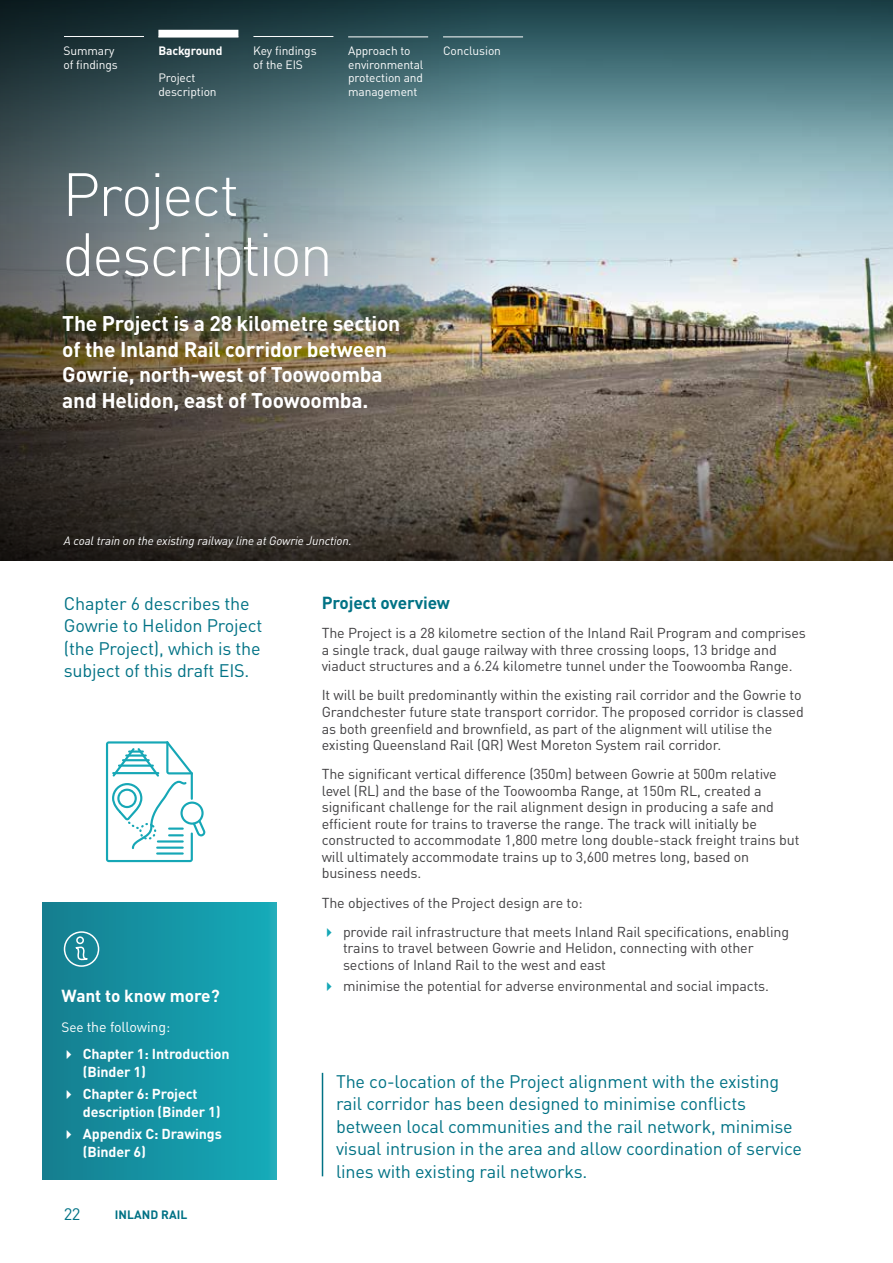
<style>
.page{position:relative;width:893px;height:1263px;background:#fff}
.page>*{position:absolute;margin:0;border:0;box-sizing:border-box;transform-origin:0 0}
.t1{font:300 60px/60px "DINOT";letter-spacing:-.04em;color:#fff}
.t2{font:700 21px/25.5px "DINOT";letter-spacing:-.01em;color:#fff}
.t3{font:18px/22.5px "DINOT";letter-spacing:-.01em;color:#007285}
.t4{font:700 17.25px "DINOT";letter-spacing:-.005em;color:#fff}
.t5{font:700 17.25px "DINOT";letter-spacing:-.01em;color:#007285}
.t6{font:16.5px "DINOT";color:#007285}
.t7{font:14.25px/16.5px "DINOT";letter-spacing:-.01em;color:#414042}
.t8{font:700 14.25px/18px "DINOT";letter-spacing:-.01em;color:#fff}
.t9{font:14.25px "DINOT";letter-spacing:-.01em;color:#fff}
.t10{font:12px/13.5px "DINOT";letter-spacing:-.01em;color:#fff}
.t11{font:italic 12px "DINOT";letter-spacing:-.01em;color:#fff}
.t12{font:700 12px "DINOT";letter-spacing:.005em;color:#007285}
.t13{font:700 12px "DINOT";letter-spacing:-.01em;color:#fff}
.s1{font-size:13.5px}
</style>
<div class="page">
<img style="left:0;top:303px;width:893px;height:258px">
<img style="left:0;top:303px;width:501px;height:36px">
<svg style="left:0;top:208px;width:893px;height:95px;background:#acb9be"></svg>
<img style="left:0;top:339px;width:893px;height:221px">
<svg style="left:0;top:0;width:893px;height:208px;background:#56777e"></svg>
<hr style="left:322px;top:1073px;width:1px;height:103px;background:#007285">
<hr style="left:158px;top:37px;width:80px;height:1px;background:#fff">
<hr style="left:253px;top:36px;width:80px;height:1px;background:#fff">
<hr style="left:348px;top:37px;width:80px;height:1px;background:#fff">
<hr style="left:443px;top:37px;width:80px;height:1px;background:#fff">
<div style="left:158px;top:30px;width:80px;height:7px;background:#fff"></div>
<hr style="left:64px;top:36px;width:80px;height:1px;background:#fff">
<div style="left:43px;top:902px;width:233px;height:277px;background:linear-gradient(to right,#157e8f,#16abb9)"></div>
<div style="left:76px;top:936px;width:8px;height:8px;border:2px solid #fff;border-radius:50%"></div>
<svg style="left:75px;top:946px;width:14px;height:16px"></svg>
<div style="left:64px;top:931px;width:35px;height:36px;border:2px solid #fff;border-radius:50%"></div>
<svg style="left:106px;top:741px;width:99px;height:121px"></svg>
<svg style="left:67px;top:1050px;width:4px;height:9px"></svg>
<svg style="left:67px;top:1090px;width:4px;height:9px"></svg>
<svg style="left:67px;top:1130px;width:4px;height:9px"></svg>
<p class="t10" style="left:64px;top:43px;width:56px">Summary of findings</p>
<p class="t13" style="left:158px;top:41px;width:66px">Background</p>
<p class="t10" style="left:158px;top:70px;width:60px">Project description</p>
<p class="t10" style="left:253px;top:43px;width:65px">Key findings of the EIS</p>
<p class="t10" style="left:443px;top:43px;width:59px">Conclusion</p>
<p class="t10" style="left:348px;top:43px;width:77px">Approach to environmental protection and management</p>
<h3 class="t1" style="left:62px;top:159px;width:272px">Project description</h3>
<p class="t2" style="left:62px;top:309px;width:339px">The Project is a 28 kilometre section of the Inland Rail corridor between Gowrie, north-west of Toowoomba and Helidon, east of Toowoomba.</p>
<p class="t11" style="left:64px;top:532px;width:290px">A coal train on the existing railway line at Gowrie Junction.</p>
<p class="t3" style="left:64px;top:590px;width:200px">Chapter 6 describes the<br>Gowrie to Helidon Project (the Project), which is the subject of this draft EIS.</p>
<p class="t4" style="left:62px;top:982px;width:160px">Want to know more?</p>
<p class="t9" style="left:62px;top:1016px;width:110px"><span class="s1">See</span> the following:</p>
<p class="t8" style="left:83px;top:1043px;width:148px">Chapter 1: Introduction (Binder 1)</p>
<p class="t8" style="left:83px;top:1083px;width:139px">Chapter 6: Project description (Binder 1)</p>
<p class="t8" style="left:83px;top:1124px;width:140px">Appendix C: Drawings (Binder 6)</p>
<p class="t6" style="left:64px;top:1202px;width:18px">22</p>
<p class="t12" style="left:115px;top:1205px;width:74px">INLAND RAIL</p>
<h4 class="t5" style="left:322px;top:589px;width:130px">Project overview</h4>
<p class="t7" style="left:322px;top:624px;width:486px">The Project is a 28 kilometre section of the Inland Rail Program and comprises a single track, dual gauge railway with three crossing loops, 13 bridge and viaduct structures and a 6.24 kilometre tunnel under the Toowoomba Range.</p>
<p class="t7" style="left:322px;top:686px;width:483px">It will be built predominantly within the existing rail corridor and the Gowrie to Grandchester future state transport corridor. The proposed corridor is classed as both greenfield and brownfield, as part of the alignment will utilise the existing Queensland Rail (QR) West Moreton System rail corridor.</p>
<p class="t7" style="left:322px;top:765px;width:479px">The significant vertical difference (350m) between Gowrie at 500m relative level (RL) and the base of the Toowoomba Range, at 150m RL, created a significant challenge for the rail alignment design in producing a safe and efficient route for trains to traverse the range. The track will initially be constructed to accommodate 1,800 metre long double-stack freight trains but will ultimately accommodate trains up to 3,600 metres long, based on business needs.</p>
<p class="t7" style="left:322px;top:893px;width:262px">The objectives of the Project design are to:</p>
<p class="t7" style="left:343px;top:922px;width:448px">provide rail infrastructure that meets Inland Rail specifications, enabling trains to travel between Gowrie and Helidon, connecting with other sections of Inland Rail to the west and east</p>
<p class="t7" style="left:343px;top:976px;width:427px">minimise the potential for adverse environmental and social impacts.</p>
<p class="t3" style="left:336px;top:1068px;width:468px">The co-location of the Project alignment with the existing rail corridor has been designed to minimise conflicts between local communities and the rail network, minimise visual intrusion in the area and allow coordination of service lines with existing rail networks.</p>
</div>
